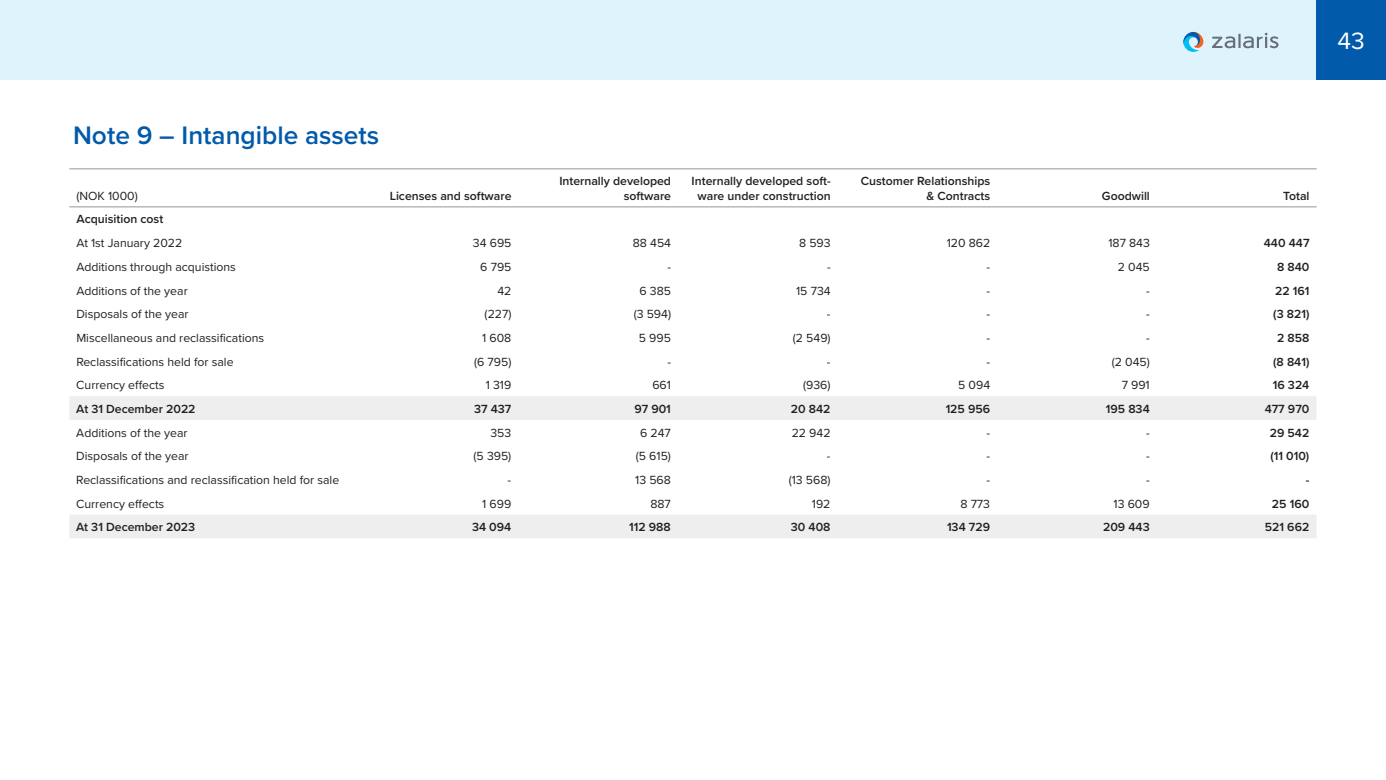
<style>
.page{position:relative;width:1386px;height:780px;background:#fff}
.page>*{position:absolute;margin:0;border:0;box-sizing:border-box;transform-origin:0 0}
.t1{font:600 26.25px "Proxima Nova";color:#015aaa}
.t2{font:24.5px "Proxima Nova";color:#fff}
.t3{font:12.25px "Proxima Nova";color:#231f20}
.t4{font:600 12.25px/14.7px "Proxima Nova";color:#231f20;text-align:right}
</style>
<div class="page">
<div style="left:0;top:0;width:1386px;height:79px;background:#def3fc"></div>
<div style="left:1317px;top:0;width:69px;height:79px;background:#015aaa"></div>
<hr style="left:1238px;top:34px;width:3px;height:14px;background:#666f75">
<svg style="left:1243px;top:33px;width:36px;height:15px"></svg>
<svg style="left:1212px;top:36px;width:23px;height:12px"></svg>
<svg style="left:1183px;top:32px;width:20px;height:20px"></svg>
<svg style="left:70px;top:396px;width:1246px;height:142px"></svg>
<hr style="left:69px;top:168px;width:1248px;height:1px;background:#939598">
<hr style="left:69px;top:206px;width:1248px;height:1px;background:#939598">
<h2 class="t2" style="left:1338px;top:23px;width:29px">43</h2>
<h1 class="t1" style="left:73px;top:116px;width:308px">Note 9 – Intangible assets</h1>
<p class="t3" style="left:76px;top:187px;width:63px">(NOK 1000)</p>
<p class="t4" style="left:390px;top:188px;width:123px">Licenses and software</p>
<p class="t4" style="left:559px;top:173px;width:113px">Internally developed software</p>
<p class="t4" style="left:692px;top:173px;width:141px;text-align:center">Internally developed soft&shy;ware under construction</p>
<p class="t4" style="left:861px;top:173px;width:131px">Customer Relationships &amp; Contracts</p>
<p class="t4" style="left:1102px;top:188px;width:50px">Goodwill</p>
<p class="t4" style="left:1283px;top:188px;width:28px">Total</p>
<p class="t4" style="left:76px;top:212px;width:88px">Acquisition cost</p>
<p class="t3" style="left:76px;top:234px;width:107px">At 1st January 2022</p>
<p class="t3" style="left:473px;top:234px;width:40px">34 695</p>
<p class="t3" style="left:633px;top:234px;width:40px">88 454</p>
<p class="t3" style="left:799px;top:234px;width:33px">8 593</p>
<p class="t3" style="left:947px;top:234px;width:45px">120 862</p>
<p class="t3" style="left:1108px;top:234px;width:43px">187 843</p>
<p class="t4" style="left:1264px;top:235px;width:47px">440 447</p>
<p class="t3" style="left:76px;top:258px;width:161px">Additions through acquistions</p>
<p class="t3" style="left:480px;top:258px;width:33px">6 795</p>
<p class="t3" style="left:667px;top:258px;width:5px">-</p>
<p class="t3" style="left:827px;top:258px;width:5px">-</p>
<p class="t3" style="left:987px;top:258px;width:5px">-</p>
<p class="t3" style="left:1118px;top:258px;width:33px">2 045</p>
<p class="t4" style="left:1277px;top:259px;width:34px">8 840</p>
<p class="t3" style="left:76px;top:281px;width:113px">Additions of the year</p>
<p class="t3" style="left:497px;top:281px;width:16px">42</p>
<p class="t3" style="left:639px;top:281px;width:33px">6 385</p>
<p class="t3" style="left:796px;top:281px;width:36px">15 734</p>
<p class="t3" style="left:987px;top:281px;width:5px">-</p>
<p class="t3" style="left:1146px;top:281px;width:5px">-</p>
<p class="t4" style="left:1275px;top:283px;width:36px">22 161</p>
<p class="t3" style="left:76px;top:305px;width:114px">Disposals of the year</p>
<p class="t3" style="left:485px;top:305px;width:28px">(227)</p>
<p class="t3" style="left:634px;top:305px;width:39px">(3 594)</p>
<p class="t3" style="left:827px;top:305px;width:5px">-</p>
<p class="t3" style="left:987px;top:305px;width:5px">-</p>
<p class="t3" style="left:1146px;top:305px;width:5px">-</p>
<p class="t4" style="left:1273px;top:306px;width:38px">(3 821)</p>
<p class="t3" style="left:76px;top:329px;width:189px">Miscellaneous and reclassifications</p>
<p class="t3" style="left:482px;top:329px;width:31px">1 608</p>
<p class="t3" style="left:639px;top:329px;width:34px">5 995</p>
<p class="t3" style="left:793px;top:329px;width:39px">(2 549)</p>
<p class="t3" style="left:987px;top:329px;width:5px">-</p>
<p class="t3" style="left:1146px;top:329px;width:5px">-</p>
<p class="t4" style="left:1277px;top:330px;width:34px">2 858</p>
<p class="t3" style="left:76px;top:352px;width:159px">Reclassifications held for sale</p>
<p class="t3" style="left:474px;top:352px;width:39px">(6 795)</p>
<p class="t3" style="left:667px;top:352px;width:5px">-</p>
<p class="t3" style="left:827px;top:352px;width:5px">-</p>
<p class="t3" style="left:987px;top:352px;width:5px">-</p>
<p class="t3" style="left:1112px;top:352px;width:39px">(2 045)</p>
<p class="t4" style="left:1273px;top:354px;width:38px">(8 841)</p>
<p class="t3" style="left:76px;top:376px;width:90px">Currency effects</p>
<p class="t3" style="left:486px;top:376px;width:27px">1 319</p>
<p class="t3" style="left:652px;top:376px;width:20px">661</p>
<p class="t3" style="left:803px;top:376px;width:29px">(936)</p>
<p class="t3" style="left:958px;top:376px;width:33px">5 094</p>
<p class="t3" style="left:1122px;top:376px;width:30px">7 991</p>
<p class="t4" style="left:1273px;top:377px;width:38px">16 324</p>
<p class="t4" style="left:76px;top:401px;width:121px">At 31 December 2022</p>
<p class="t4" style="left:474px;top:401px;width:39px">37 437</p>
<p class="t4" style="left:634px;top:401px;width:38px">97 901</p>
<p class="t4" style="left:791px;top:401px;width:41px">20 842</p>
<p class="t4" style="left:946px;top:401px;width:46px">125 956</p>
<p class="t4" style="left:1106px;top:401px;width:45px">195 834</p>
<p class="t4" style="left:1265px;top:401px;width:46px">477 970</p>
<p class="t3" style="left:76px;top:423px;width:113px">Additions of the year</p>
<p class="t3" style="left:490px;top:423px;width:22px">353</p>
<p class="t3" style="left:640px;top:423px;width:32px">6 247</p>
<p class="t3" style="left:792px;top:423px;width:40px">22 942</p>
<p class="t3" style="left:987px;top:423px;width:5px">-</p>
<p class="t3" style="left:1146px;top:423px;width:5px">-</p>
<p class="t4" style="left:1270px;top:425px;width:41px">29 542</p>
<p class="t3" style="left:76px;top:447px;width:114px">Disposals of the year</p>
<p class="t3" style="left:474px;top:447px;width:39px">(5 395)</p>
<p class="t3" style="left:636px;top:447px;width:37px">(5 615)</p>
<p class="t3" style="left:827px;top:447px;width:5px">-</p>
<p class="t3" style="left:986px;top:447px;width:5px">-</p>
<p class="t3" style="left:1146px;top:447px;width:5px">-</p>
<p class="t4" style="left:1270px;top:448px;width:40px">(11 010)</p>
<p class="t3" style="left:76px;top:471px;width:265px">Reclassifications and reclassification held for sale</p>
<p class="t3" style="left:508px;top:471px;width:5px">-</p>
<p class="t3" style="left:635px;top:471px;width:37px">13 568</p>
<p class="t3" style="left:789px;top:471px;width:43px">(13 568)</p>
<p class="t3" style="left:986px;top:471px;width:5px">-</p>
<p class="t3" style="left:1146px;top:471px;width:5px">-</p>
<p class="t4" style="left:1306px;top:472px;width:5px">-</p>
<p class="t3" style="left:76px;top:494px;width:90px">Currency effects</p>
<p class="t3" style="left:482px;top:494px;width:31px">1 699</p>
<p class="t3" style="left:650px;top:494px;width:22px">887</p>
<p class="t3" style="left:812px;top:494px;width:20px">192</p>
<p class="t3" style="left:960px;top:494px;width:31px">8 773</p>
<p class="t3" style="left:1114px;top:494px;width:38px">13 609</p>
<p class="t4" style="left:1272px;top:496px;width:39px">25 160</p>
<p class="t4" style="left:76px;top:519px;width:121px">At 31 December 2023</p>
<p class="t4" style="left:472px;top:519px;width:41px">34 094</p>
<p class="t4" style="left:629px;top:519px;width:43px">112 988</p>
<p class="t4" style="left:791px;top:519px;width:41px">30 408</p>
<p class="t4" style="left:947px;top:519px;width:45px">134 729</p>
<p class="t4" style="left:1103px;top:519px;width:48px">209 443</p>
<p class="t4" style="left:1265px;top:519px;width:46px">521 662</p>
</div>
